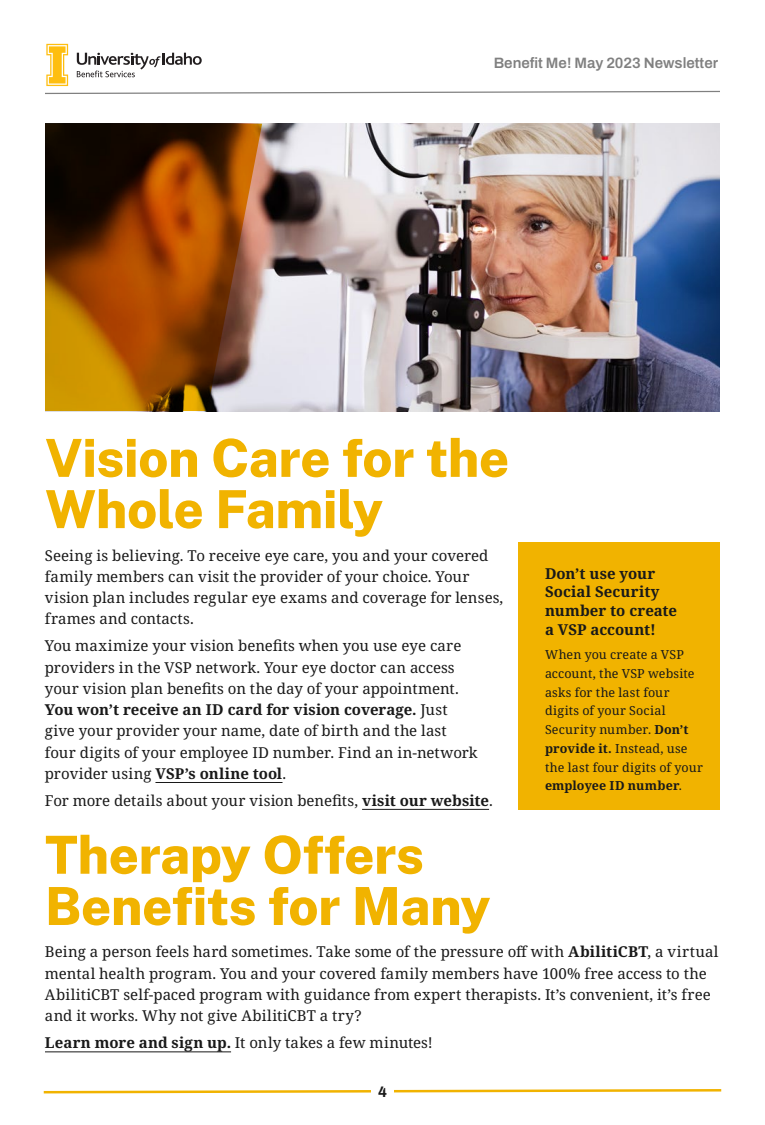
<style>
.page{position:relative;width:765px;height:1125px;background:#fff}
.page>*{position:absolute;margin:0;border:0;box-sizing:border-box;transform-origin:0 0}
.t1{font:800 52.5px/51.2px "Public Sans";letter-spacing:-.01em;color:#f1b300}
.t2{font:15px/21.2px "Noto Serif";color:#191919}
.t3{font:700 15px/18.8px "Noto Serif";color:#191919}
.t4{font:600 15px "Archivo";color:#808080}
.t5{font:700 15px "Archivo";color:#191919}
.t6{font:12.5px/18.8px "Noto Serif";letter-spacing:.01em;color:#191919}
.s1{font-weight:700}
</style>
<div class="page">
<hr style="left:155px;top:782px;width:128px;height:1px;background:#191919">
<hr style="left:362px;top:809px;width:127px;height:1px;background:#191919">
<hr style="left:45px;top:1051px;width:186px;height:1px;background:#191919">
<div style="left:519px;top:542px;width:201px;height:268px;background:#f1b300"></div>
<img style="left:263px;top:124px;width:457px;height:287px">
<svg style="left:45px;top:124px;width:218px;height:287px;background:#884a10"></svg>
<svg style="left:45px;top:44px;width:675px;height:50px"></svg>
<svg style="left:43px;top:1089px;width:679px;height:5px"></svg>
<div style="left:371px;top:1079px;width:23px;height:24px;background:#fff"></div>
<p class="t4" style="left:494px;top:52px;width:226px">Benefit Me! May 2023 Newsletter</p>
<h1 class="t1" style="left:45px;top:431px;width:466px">Vision Care for the<br>Whole Family</h1>
<p class="t2" style="left:45px;top:545px;width:460px">Seeing is believing. To receive eye care, you and your covered family members can visit the provider of your choice. Your vision plan includes regular eye exams and coverage for lenses, frames and contacts.</p>
<p class="t2" style="left:45px;top:636px;width:434px">You maximize your vision benefits when you use eye care providers in the VSP network. Your eye doctor can access your vision plan benefits on the day of your appointment.<br><span class="s1">You won’t receive an ID card for vision coverage.</span> Just give your provider your name, date of birth and the last four digits of your employee ID number. Find an in-network provider using <span class="s1">VSP’s online tool</span>.</p>
<p class="t2" style="left:45px;top:790px;width:449px">For more details about your vision benefits, <span class="s1">visit our website</span>.</p>
<h1 class="t1" style="left:45px;top:828px;width:447px">Therapy Offers<br>Benefits for Many</h1>
<p class="t2" style="left:45px;top:942px;width:675px">Being a person feels hard sometimes. Take some of the pressure off with <span class="s1">AbilitiCBT</span>, a virtual mental health program. You and your covered family members have 100% free access to the AbilitiCBT self-paced program with guidance from expert therapists. It’s convenient, it’s free and it works. Why not give AbilitiCBT a try?</p>
<p class="t2" style="left:45px;top:1033px;width:389px"><span class="s1">Learn more and sign up.</span> It only takes a few minutes!</p>
<p class="t3" style="left:545px;top:564px;width:134px">Don’t use your<br>Social Security number to create a VSP account!</p>
<p class="t6" style="left:545px;top:646px;width:160px">When you create a VSP account, the VSP website asks for the last four digits of your Social<br>Security number. <span class="s1">Don’t provide it.</span> Instead, use the last four digits of your <span class="s1">employee ID number</span>.</p>
<p class="t5" style="left:378px;top:1080px;width:10px">4</p>
</div>
